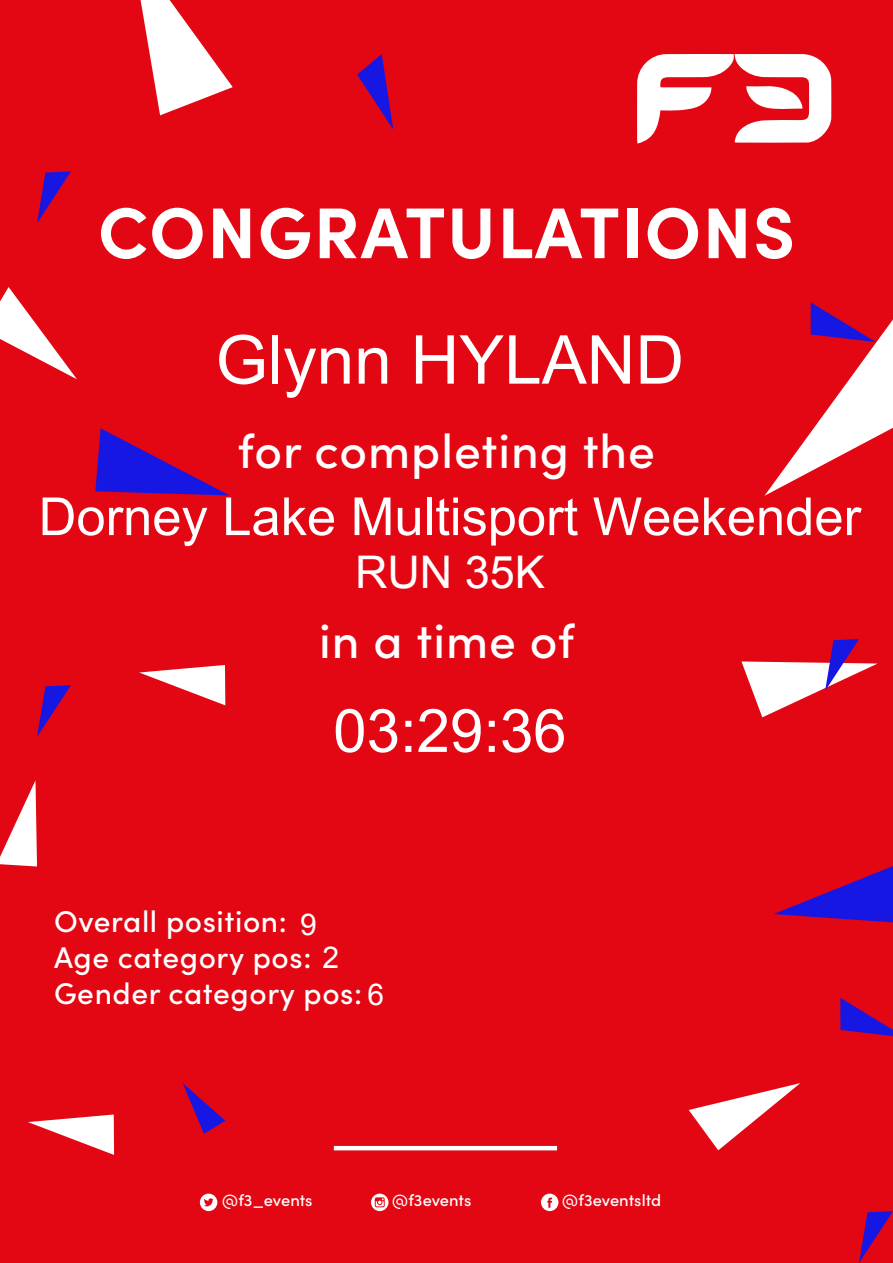
<style>
.page{position:relative;width:893px;height:1263px;background:#e30613}
.page>*{position:absolute;margin:0;border:0;box-sizing:border-box;transform-origin:0 0}
.t1{font:700 72px "Sofia Pro";letter-spacing:.02em;color:#fff}
.t2{font:67.5px "Arial";color:#fff}
.t3{font:60px "Arial";color:#fff}
.t4{font:52.5px "Arial";color:#fff}
.t5{font:500 48px "Sofia Pro";letter-spacing:.02em;color:#fff}
.t6{font:45px "Arial";color:#fff}
.t7{font:500 30px/36px "Sofia Pro";letter-spacing:.02em;color:#fff}
.t8{font:30px "Arial";color:#fff}
.t9{font:500 16.5px "Sofia Pro";color:#fff}
.s1{font-family:"Arial";font-weight:400}
</style>
<div class="page">
<hr style="left:334px;top:1146px;width:223px;height:4px;background:#fff">
<svg style="left:139px;top:665px;width:86px;height:40px"></svg>
<svg style="left:0;top:780px;width:37px;height:86px"></svg>
<svg style="left:28px;top:1114px;width:86px;height:41px"></svg>
<svg style="left:141px;top:0;width:92px;height:115px"></svg>
<svg style="left:689px;top:1083px;width:111px;height:67px"></svg>
<svg style="left:0;top:287px;width:77px;height:92px"></svg>
<svg style="left:774px;top:866px;width:119px;height:56px"></svg>
<svg style="left:95px;top:428px;width:134px;height:67px"></svg>
<svg style="left:764px;top:302px;width:129px;height:194px"></svg>
<svg style="left:840px;top:998px;width:53px;height:38px"></svg>
<svg style="left:37px;top:685px;width:34px;height:52px"></svg>
<svg style="left:741px;top:639px;width:137px;height:78px"></svg>
<svg style="left:37px;top:171px;width:34px;height:52px"></svg>
<svg style="left:859px;top:1211px;width:34px;height:52px"></svg>
<svg style="left:357px;top:54px;width:36px;height:75px"></svg>
<svg style="left:183px;top:1083px;width:42px;height:51px"></svg>
<svg style="left:541px;top:1193px;width:17px;height:18px"></svg>
<svg style="left:200px;top:1193px;width:17px;height:18px"></svg>
<svg style="left:371px;top:1193px;width:17px;height:18px"></svg>
<svg style="left:637px;top:54px;width:194px;height:90px"></svg>
<h1 class="t1" style="left:98px;top:177px;width:699px">CONGRATULATIONS</h1>
<h2 class="t2" style="left:216px;top:323px;width:470px">Glynn HYLAND</h2>
<h3 class="t5" style="left:238px;top:416px;width:419px">for completing the</h3>
<h3 class="t4" style="left:39px;top:488px;width:824px">Dorney Lake Multisport Weekender</h3>
<h3 class="t6" style="left:355px;top:548px;width:191px">RUN 35K</h3>
<h3 class="t5" style="left:319px;top:605px;width:257px">in a time of</h3>
<h3 class="t3" style="left:333px;top:698px;width:235px">03:29:36</h3>
<p class="t7" style="left:54px;top:901px;width:332px">Overall position:<br>Age category pos: <span class="s1">2<br></span>Gender category pos: <span class="s1">6</span></p>
<p class="t8" style="left:300px;top:908px;width:18px">9</p>
<p class="t9" style="left:222px;top:1188px;width:92px">@f3_events</p>
<p class="t9" style="left:392px;top:1188px;width:81px">@f3events</p>
<p class="t9" style="left:562px;top:1188px;width:101px">@f3eventsltd</p>
</div>
